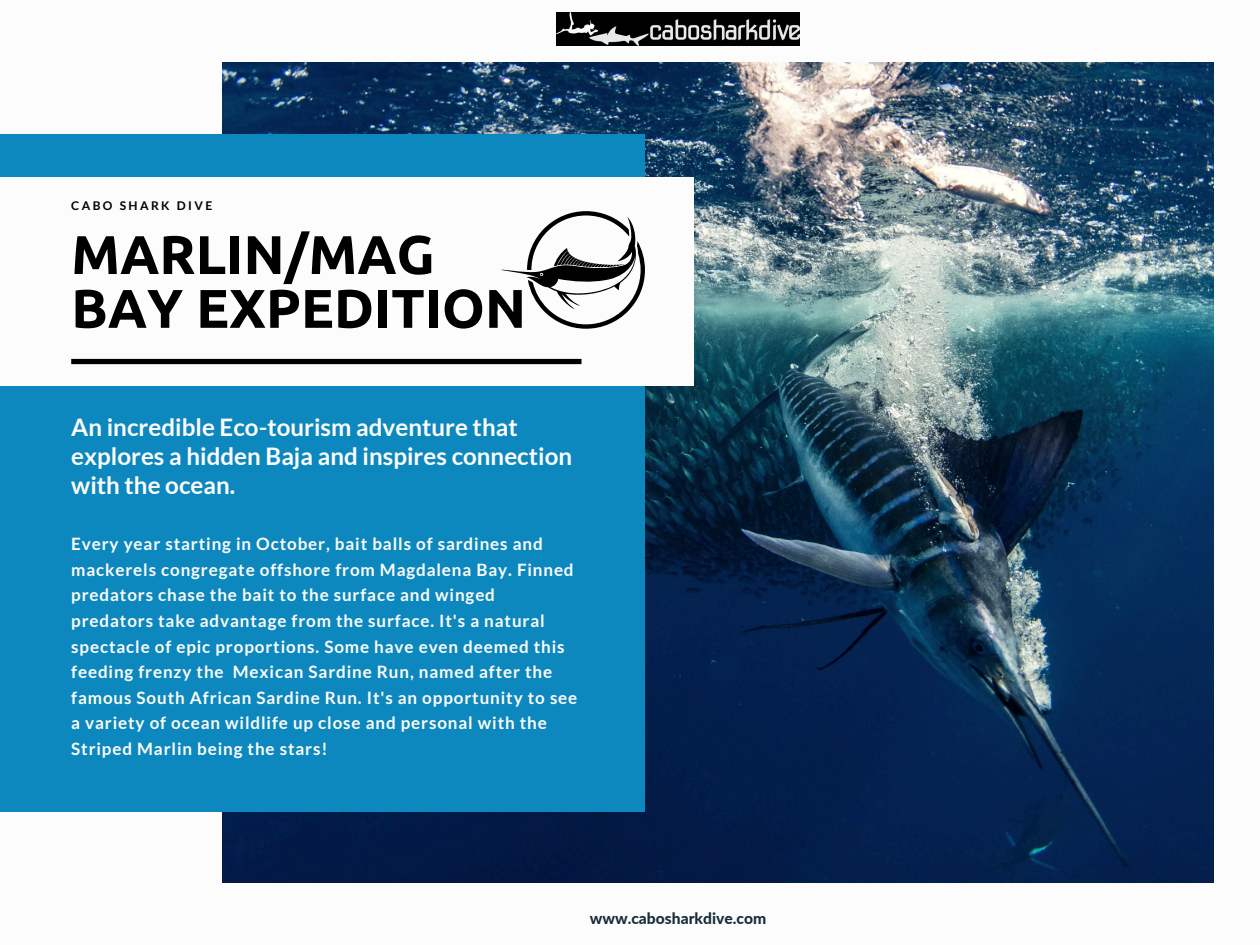
<style>
.page{position:relative;width:1260px;height:945px;background:#fff}
.page>*{position:absolute;margin:0;border:0;box-sizing:border-box;transform-origin:0 0}
.t1{font:700 54.43px/53.8px "Ubuntu";color:#000}
.t2{font:700 24.15px/28.8px "Lato";color:#fcfcfc}
.t3{font:700 17.06px/25.6px "Lato";letter-spacing:.05em;color:#fcfcfc}
.t4{font:800 15.66px "Lato";color:#182d3a}
.t5{font:700 12.08px "Lato";letter-spacing:.2em;color:#000}
</style>
<div class="page">
<img style="left:222px;top:62px;width:991px;height:821px">
<div style="left:0;top:134px;width:645px;height:677px;background:#0d88be"></div>
<div style="left:0;top:178px;width:694px;height:208px;background:#fcfcfc"></div>
<img style="left:557px;top:12px;width:243px;height:34px">
<div style="left:71px;top:359px;width:510px;height:5px;background:#000"></div>
<svg style="left:501px;top:211px;width:144px;height:118px"></svg>
<p class="t5" style="left:71px;top:198px;width:143px">CABO SHARK DIVE</p>
<p class="t1" style="left:71px;top:227px;width:456px">MARLIN/MAG<br>BAY EXPEDITION</p>
<h2 class="t2" style="left:71px;top:412px;width:502px">An incredible Eco-tourism adventure that explores a hidden Baja and inspires connection with the ocean.</h2>
<p class="t3" style="left:71px;top:531px;width:508px">Every year starting in October, bait balls of sardines and mackerels congregate offshore from Magdalena Bay. Finned predators chase the bait to the surface and winged predators take advantage from the surface. It's a natural spectacle of epic proportions. Some have even deemed this feeding frenzy the Mexican Sardine Run, named after the famous South African Sardine Run. It's an opportunity to see a variety of ocean wildlife up close and personal with the Striped Marlin being the stars!</p>
<h3 class="t4" style="left:590px;top:909px;width:178px">www.cabosharkdive.com</h3>
</div>
